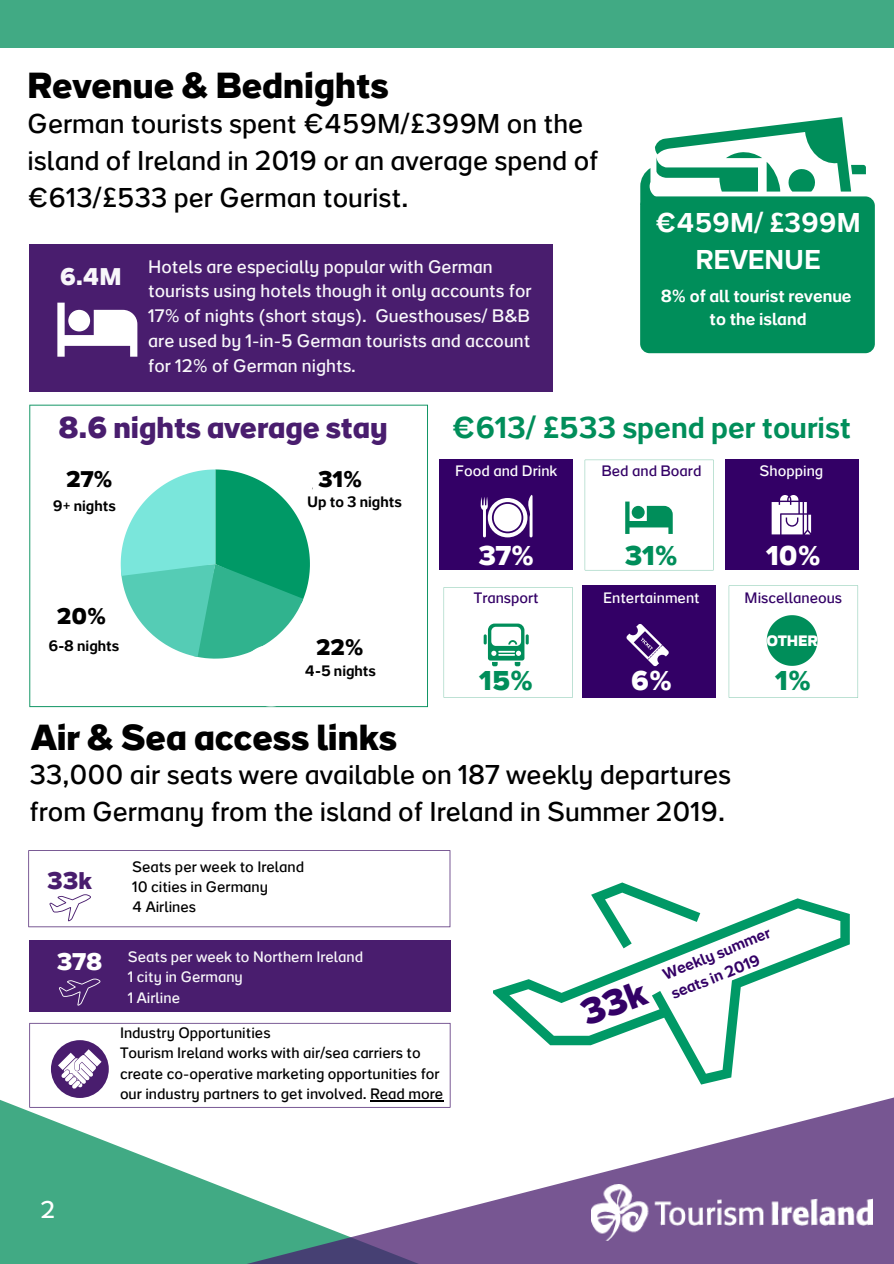
<style>
.page{position:relative;width:894px;height:1264px;background:#fff}
.page>*{position:absolute;margin:0;border:0;box-sizing:border-box;transform-origin:0 0}
.t1{font:700 36px "IOI";color:#000}
.t2{font:30px "IOI";color:#008e5a}
.t3{font:700 30px "IOI";color:#491d6e}
.t4{font:300 27px/37.2px "IOI";color:#000}
.t5{font:27px "IOI";color:#fff}
.t6{font:700 27px "IOI";color:#fff}
.t7{font:700 27px "IOI";color:#008e5a}
.t8{font:700 24px "IOI";color:#f8f7fa}
.t9{font:700 24px "IOI";color:#fff}
.t10{font:700 24px "IOI";color:#491d6e}
.t11{font:300 24px "IOI";color:#fff}
.t12{font:700 22.5px "IOI";color:#000}
.t13{font:700 22.2px "IOI";color:#000}
.t14{font:300 18px/24.8px "IOI";color:#f8f7fa}
.t15{font:17.25px "IOI";color:#fff}
.t16{font:15.6px/21.1px "IOI";color:#306}
.t17{font:300 15px/20.2px "IOI";color:#000}
.t18{font:300 15px "IOI";color:#f8f7fa}
.t19{font:15px "IOI";color:#000}
.t20{font:300 15px "IOI";color:#fff}
.t21{font:300 15px "IOI";color:#306}
.t22{font:700 15px "IOI";color:#fff}
.t23{font:10.5px "Arimo";color:#000}
</style>
<div class="page">
<svg style="left:29px;top:1022px;width:149px;height:51px"></svg>
<svg style="left:0;top:1073px;width:178px;height:190px;fill:#41aa84"></svg>
<div style="left:29px;top:940px;width:421px;height:72px;background:#491d6e"></div>
<svg style="left:178px;top:850px;width:715px;height:413px"></svg>
<div style="left:0;top:0;width:893px;height:48px;background:#41aa84"></div>
<div style="left:29px;top:244px;width:524px;height:147px;background:#491d6e"></div>
<div style="left:440px;top:460px;width:133px;height:110px;background:#306"></div>
<div style="left:724px;top:460px;width:133px;height:110px;background:#306"></div>
<svg style="left:480px;top:494px;width:52px;height:43px"></svg>
<svg style="left:584px;top:460px;width:129px;height:110px"></svg>
<svg style="left:771px;top:495px;width:39px;height:39px"></svg>
<svg style="left:443px;top:587px;width:129px;height:110px"></svg>
<div style="left:582px;top:585px;width:133px;height:112px;background:#306"></div>
<svg style="left:626px;top:624px;width:42px;height:42px"></svg>
<svg style="left:728px;top:585px;width:129px;height:112px"></svg>
<svg style="left:29px;top:404px;width:399px;height:303px"></svg>
<svg style="left:28px;top:850px;width:422px;height:77px"></svg>
<svg style="left:640px;top:117px;width:225px;height:85px"></svg>
<div style="left:640px;top:196px;width:234px;height:157px;background:#008e5a;border-radius:9px"></div>
<svg style="left:591px;top:882px;width:109px;height:16px"></svg>
<svg style="left:493px;top:898px;width:356px;height:186px"></svg>
<svg style="left:59px;top:978px;width:41px;height:27px"></svg>
<img style="left:591px;top:1184px;width:281px;height:56px">
<svg style="left:57px;top:302px;width:80px;height:55px"></svg>
<div style="left:690px;top:963px;width:30px;height:30px;background:#fff"></div>
<hr style="left:370px;top:1100px;width:73px;height:1px;background:#000">
<svg style="left:59px;top:443px;width:334px;height:263px"></svg>
<svg style="left:578px;top:978px;width:71px;height:48px"></svg>
<p class="t1" style="left:27px;top:71px;width:363px">Revenue &amp; Bednights</p>
<p class="t4" style="left:28px;top:107px;width:572px">German tourists spent €459M/£399M on the island of Ireland in 2019 or an average spend of €613/£533 per German tourist.</p>
<p class="t8" style="left:60px;top:267px;width:63px">6.4M</p>
<p class="t14" style="left:148px;top:256px;width:384px">Hotels are especially popular with German tourists using hotels though it only accounts for 17% of nights (short stays). Guesthouses/ B&amp;B are used by 1-in-5 German tourists and account for 12% of German nights.</p>
<p class="t5" style="left:655px;top:211px;width:207px">€459M/ £399M</p>
<p class="t5" style="left:695px;top:249px;width:127px">REVENUE</p>
<p class="t15" style="left:660px;top:289px;width:192px">8% of all tourist revenue</p>
<p class="t15" style="left:709px;top:312px;width:98px">to the island</p>
<p class="t3" style="left:58px;top:415px;width:330px">8.6 nights average stay</p>
<p class="t12" style="left:66px;top:470px;width:48px">27%</p>
<p class="t19" style="left:53px;top:500px;width:64px">9+ nights</p>
<p class="t12" style="left:318px;top:469px;width:46px">31%</p>
<p class="t19" style="left:307px;top:496px;width:96px">Up to 3 nights</p>
<p class="t23" style="left:334px;top:499px;width:23px">31%</p>
<p class="t12" style="left:57px;top:607px;width:51px">20%</p>
<p class="t19" style="left:48px;top:639px;width:72px">6-8 nights</p>
<p class="t13" style="left:316px;top:638px;width:49px">22%</p>
<p class="t19" style="left:305px;top:664px;width:73px">4-5 nights</p>
<p class="t23" style="left:96px;top:645px;width:23px">20%</p>
<p class="t1" style="left:31px;top:722px;width:367px">Air &amp; Sea access links</p>
<p class="t2" style="left:452px;top:415px;width:400px">€613/ £533 spend per tourist</p>
<p class="t20" style="left:455px;top:465px;width:104px">Food and Drink</p>
<p class="t21" style="left:601px;top:465px;width:101px">Bed and Board</p>
<p class="t20" style="left:759px;top:465px;width:65px">Shopping</p>
<p class="t6" style="left:478px;top:544px;width:57px">37%</p>
<p class="t7" style="left:624px;top:544px;width:54px">31%</p>
<p class="t6" style="left:766px;top:544px;width:56px">10%</p>
<p class="t21" style="left:473px;top:591px;width:66px">Transport</p>
<p class="t21" style="left:744px;top:591px;width:99px">Miscellaneous</p>
<p class="t20" style="left:603px;top:591px;width:98px">Entertainment</p>
<p class="t22" style="left:766px;top:634px;width:53px">OTHER</p>
<p class="t7" style="left:479px;top:670px;width:55px">15%</p>
<p class="t6" style="left:630px;top:670px;width:43px">6%</p>
<p class="t7" style="left:775px;top:670px;width:37px">1%</p>
<p class="t4" style="left:29px;top:758px;width:703px">33,000 air seats were available on 187 weekly departures from Germany from the island of Ireland in Summer 2019.</p>
<p class="t10" style="left:47px;top:870px;width:46px">33k</p>
<p class="t9" style="left:57px;top:952px;width:47px">378</p>
<p class="t17" style="left:132px;top:857px;width:173px">Seats per week to Ireland</p>
<p class="t17" style="left:132px;top:878px;width:137px">10 cities in Germany</p>
<p class="t17" style="left:132px;top:898px;width:65px">4 Airlines</p>
<p class="t18" style="left:128px;top:950px;width:237px">Seats per week to Northern Ireland</p>
<p class="t18" style="left:128px;top:971px;width:116px">1 city in Germany</p>
<p class="t18" style="left:128px;top:991px;width:54px">1 Airline</p>
<p class="t17" style="left:120px;top:1024px;width:152px">Industry Opportunities</p>
<p class="t17" style="left:120px;top:1044px;width:324px">Tourism Ireland works with air/sea carriers to create co-operative marketing opportunities for our industry partners to get involved. Read more</p>
<p class="t11" style="left:41px;top:1199px;width:16px">2</p>
<p class="t16" style="left:660px;top:966px;width:116px;rotate:-22deg">Weekly summer seats in 2019</p>
</div>
